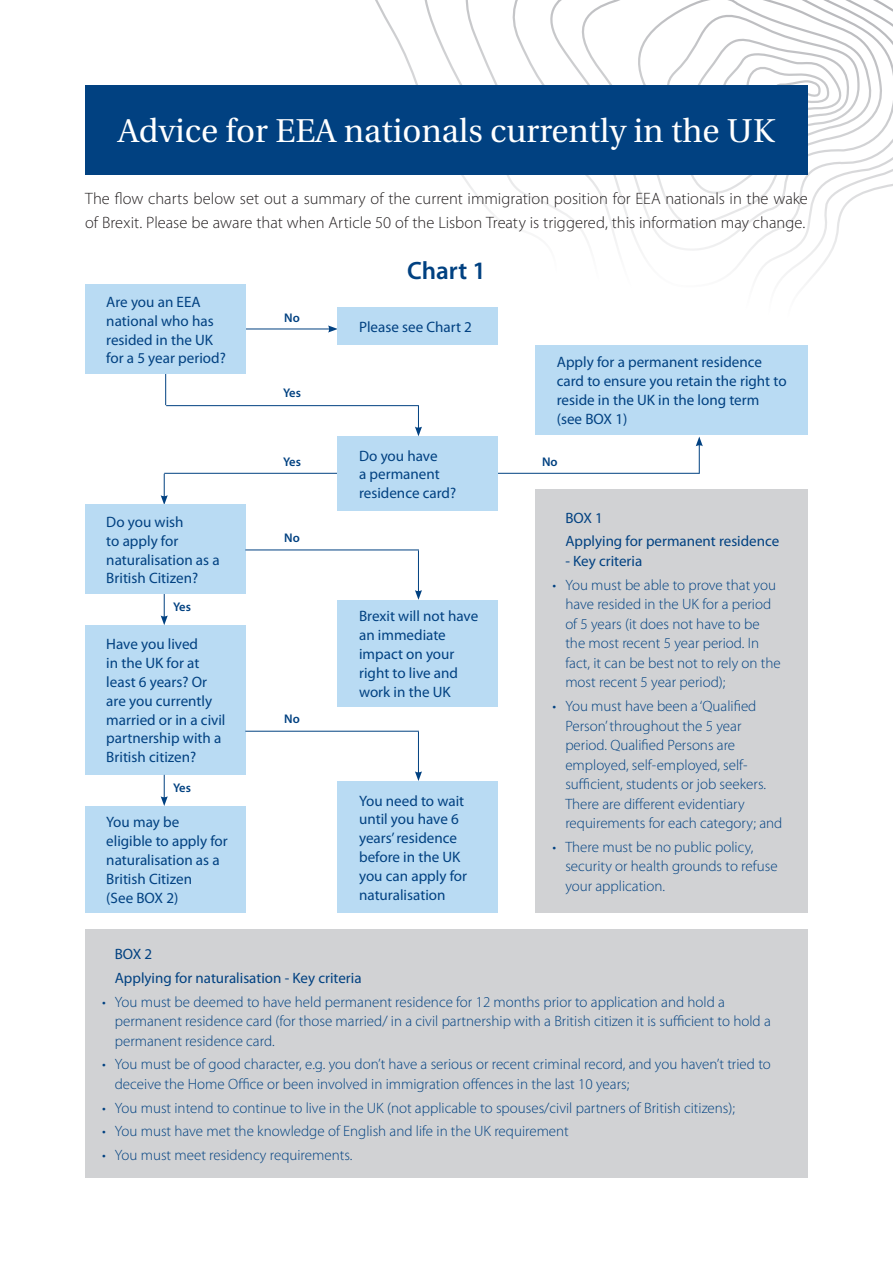
<style>
.page{position:relative;width:893px;height:1263px;background:#fff}
.page>*{position:absolute;margin:0;border:0;box-sizing:border-box;transform-origin:0 0}
.t1{font:33px "Utopia";color:#fff}
.t2{font:600 25.2px "Myriad Pro";color:#014181}
.Bullet_text{font:300 16.5px/24px "Myriad Pro";color:#231f20}
.t3{font:15.15px/18.9px "Myriad Pro";color:#014181}
.t4{font:300 15px/19.5px "Myriad Pro";color:#014181}
.t5{font:15px "Myriad Pro";color:#014181}
.t6{font:600 12.6px "Myriad Pro";color:#014181}
</style>
<div class="page">
<svg style="left:161px;top:474px;width:7px;height:31px"></svg>
<hr style="left:164px;top:473px;width:535px;height:1px;background:#014181">
<hr style="left:245px;top:328px;width:85px;height:1px;background:#014181">
<svg style="left:328px;top:325px;width:10px;height:7px"></svg>
<svg style="left:338px;top:0;width:555px;height:471px"></svg>
<div style="left:85px;top:85px;width:723px;height:89px;background:#014181"></div>
<div style="left:85px;top:285px;width:160px;height:89px;background:#b9dbf3"></div>
<div style="left:338px;top:436px;width:160px;height:75px;background:#b9dbf3"></div>
<div style="left:338px;top:307px;width:160px;height:38px;background:#b9dbf3"></div>
<div style="left:536px;top:345px;width:272px;height:89px;background:#b9dbf3"></div>
<div style="left:85px;top:505px;width:160px;height:89px;background:#b9dbf3"></div>
<div style="left:338px;top:600px;width:160px;height:107px;background:#b9dbf3"></div>
<div style="left:85px;top:625px;width:160px;height:150px;background:#b9dbf3"></div>
<div style="left:338px;top:781px;width:160px;height:132px;background:#b9dbf3"></div>
<div style="left:85px;top:806px;width:160px;height:107px;background:#b9dbf3"></div>
<svg style="left:415px;top:405px;width:7px;height:31px"></svg>
<hr style="left:245px;top:549px;width:174px;height:1px;background:#014181">
<hr style="left:418px;top:550px;width:1px;height:42px;background:#014181">
<svg style="left:415px;top:590px;width:7px;height:10px"></svg>
<hr style="left:245px;top:731px;width:174px;height:1px;background:#014181">
<hr style="left:418px;top:732px;width:1px;height:42px;background:#014181">
<svg style="left:415px;top:771px;width:7px;height:10px"></svg>
<div style="left:536px;top:489px;width:272px;height:424px;background:#d1d2d4"></div>
<hr style="left:166px;top:405px;width:252px;height:1px;background:#014181">
<hr style="left:165px;top:374px;width:1px;height:31px;background:#014181">
<hr style="left:699px;top:444px;width:1px;height:30px;background:#014181">
<svg style="left:696px;top:437px;width:7px;height:9px"></svg>
<div style="left:85px;top:930px;width:723px;height:248px;background:#d1d2d4"></div>
<svg style="left:161px;top:594px;width:7px;height:31px"></svg>
<svg style="left:161px;top:775px;width:7px;height:31px"></svg>
<p class="t1" style="left:118px;top:113px;width:658px">Advice for EEA nationals currently in the UK</p>
<p class="Bullet_text" style="left:85px;top:186px;width:724px">The flow charts below set out a summary of the current immigration position for EEA nationals in the wake of Brexit. Please be aware that when Article 50 of the Lisbon Treaty is triggered, this information may change.</p>
<p class="t3" style="left:106px;top:292px;width:121px">Are you an EEA national who has resided in the UK for a 5 year period?</p>
<p class="t3" style="left:106px;top:512px;width:115px">Do you wish<br>to apply for naturalisation as a<br>British Citizen?</p>
<p class="t6" style="left:173px;top:599px;width:19px">Yes</p>
<p class="t3" style="left:106px;top:634px;width:121px">Have you lived<br>in the UK for at least 6 years? Or are you currently married or in a civil partnership with a<br>British citizen?</p>
<p class="t6" style="left:173px;top:780px;width:19px">Yes</p>
<p class="t3" style="left:106px;top:813px;width:123px">You may be eligible to apply for naturalisation as a<br>British Citizen</p>
<p class="t3" style="left:106px;top:888px;width:74px">(See BOX 2)</p>
<p class="t6" style="left:284px;top:309px;width:17px">No</p>
<p class="t6" style="left:283px;top:385px;width:19px">Yes</p>
<p class="t6" style="left:283px;top:454px;width:19px">Yes</p>
<p class="t6" style="left:284px;top:529px;width:17px">No</p>
<p class="t6" style="left:284px;top:711px;width:17px">No</p>
<p class="t2" style="left:407px;top:255px;width:80px">Chart 1</p>
<p class="t3" style="left:359px;top:317px;width:114px">Please see Chart 2</p>
<p class="t3" style="left:359px;top:446px;width:99px">Do you have<br>a permanent residence card?</p>
<p class="t3" style="left:359px;top:606px;width:121px">Brexit will not have an immediate impact on your right to live and work in the UK</p>
<p class="t3" style="left:359px;top:791px;width:110px">You need to wait until you have 6 years’ residence before in the UK you can apply for naturalisation</p>
<p class="t3" style="left:557px;top:352px;width:231px">Apply for a permanent residence card to ensure you retain the right to reside in the UK in the long term</p>
<p class="t3" style="left:557px;top:409px;width:72px">(see BOX 1)</p>
<p class="t6" style="left:542px;top:454px;width:17px">No</p>
<p class="t5" style="left:565px;top:508px;width:39px">BOX 1</p>
<p class="t5" style="left:565px;top:532px;width:215px">Applying for permanent residence</p>
<p class="t5" style="left:565px;top:552px;width:78px">- Key criteria</p>
<p class="t4" style="left:565px;top:575px;width:217px;text-indent:-13px">• You must be able to prove that you have resided in the UK for a period of 5 years (it does not have to be the most recent 5 year period. In fact, it can be best not to rely on the most recent 5 year period);</p>
<p class="t4" style="left:565px;top:696px;width:219px;text-indent:-13px">• You must have been a ‘Qualified Person’ throughout the 5 year period. Qualified Persons are employed, self-employed, self&shy;sufficient, students or job seekers.<br>There are different evidentiary requirements for each category; and</p>
<p class="t4" style="left:565px;top:837px;width:214px;text-indent:-13px">• There must be no public policy, security or health grounds to refuse your application.</p>
<p class="t5" style="left:115px;top:945px;width:39px">BOX 2</p>
<p class="t5" style="left:115px;top:968px;width:248px">Applying for naturalisation - Key criteria</p>
<p class="t4" style="left:115px;top:992px;width:657px;text-indent:-13px">• You must be deemed to have held permanent residence for 12 months prior to application and hold a permanent residence card (for those married/ in a civil partnership with a British citizen it is sufficient to hold a permanent residence card.</p>
<p class="t4" style="left:115px;top:1054px;width:658px;text-indent:-13px">• You must be of good character, e.g. you don’t have a serious or recent criminal record, and you haven’t tried to deceive the Home Office or been involved in immigration offences in the last 10 years;</p>
<p class="t4" style="left:102px;top:1098px;width:634px">• You must intend to continue to live in the UK (not applicable to spouses/civil partners of British citizens);</p>
<p class="t4" style="left:102px;top:1121px;width:468px">• You must have met the knowledge of English and life in the UK requirement</p>
<p class="t4" style="left:102px;top:1145px;width:252px">• You must meet residency requirements.</p>
</div>
